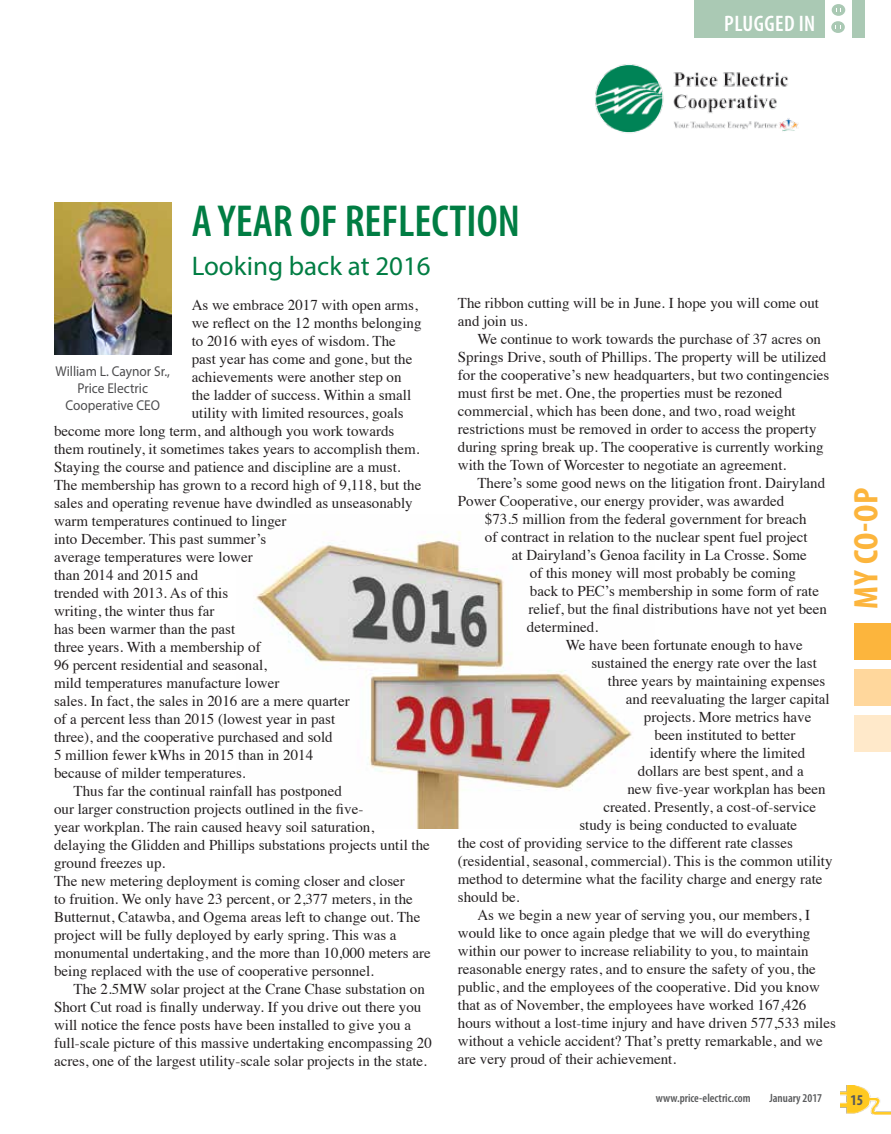
<style>
.page{position:relative;width:891px;height:1134px;background:#fff}
.page>*{position:absolute;margin:0;border:0;box-sizing:border-box;transform-origin:0 0}
.t1{font:600 condensed 45px "Myriad Pro";color:#007d43}
.t2{font:700 condensed 34.2px "Myriad Pro";color:#fcb53d;scale:1.05 1}
.t3{font:27px "Myriad Pro";color:#007d43}
.t4{font:600 condensed 22.5px "Myriad Pro";letter-spacing:.02em;color:#fff}
.t5{font:15px/18px "Times";color:#231f20}
.t6{font:700 condensed 15px "Myriad Pro";color:#58595b}
.t7{font:14.25px/17.1px "Myriad Pro";color:#4d4d4f;text-align:center;scale:.94 1}
.t8{font:600 condensed 12px "Myriad Pro";color:#58595b}
</style>
<div class="page">
<img style="left:255px;top:531px;width:378px;height:298px">
<img style="left:840px;top:1085px;width:51px;height:30px">
<div style="left:694px;top:0;width:170px;height:37px;background:#aac9b4"></div>
<div style="left:825px;top:0;width:27px;height:38px;background:#fff"></div>
<div style="left:832px;top:4px;width:13px;height:12px;background:#aac9b4;border-radius:50%"></div>
<div style="left:831px;top:21px;width:14px;height:12px;background:#aac9b4;border-radius:50%"></div>
<div style="left:855px;top:623px;width:36px;height:37px;background:#fcb53d"></div>
<div style="left:855px;top:669px;width:36px;height:37px;background:#ffd79c"></div>
<div style="left:855px;top:715px;width:36px;height:37px;background:#ffe9ca"></div>
<img style="left:595px;top:64px;width:204px;height:69px">
<img style="left:54px;top:202px;width:117px;height:152px">
<h3 class="t4" style="left:724px;top:9px;width:93px">PLUGGED IN</h3>
<h1 class="t1" style="left:192px;top:193px;width:330px">A YEAR OF REFLECTION</h1>
<h3 class="t3" style="left:192px;top:249px;width:241px">Looking back at 2016</h3>
<p class="t5" style="left:192px;top:294px;width:228px">As we embrace 2017 with open arms,</p>
<p class="t5" style="left:192px;top:312px;width:231px">we reflect on the 12 months belonging</p>
<p class="t5" style="left:192px;top:330px;width:206px">to 2016 with eyes of wisdom. The</p>
<p class="t5" style="left:192px;top:348px;width:222px">past year has come and gone, but the</p>
<p class="t5" style="left:192px;top:366px;width:211px">achievements were another step on</p>
<p class="t5" style="left:192px;top:384px;width:221px">the ladder of success. Within a small</p>
<p class="t5" style="left:192px;top:402px;width:214px">utility with limited resources, goals</p>
<p class="t5" style="left:54px;top:420px;width:342px">become more long term, and although you work towards</p>
<p class="t5" style="left:54px;top:438px;width:367px">them routinely, it sometimes takes years to accomplish them.</p>
<p class="t5" style="left:54px;top:456px;width:348px">Staying the course and patience and discipline are a must.</p>
<p class="t5" style="left:54px;top:474px;width:369px">The membership has grown to a record high of 9,118, but the</p>
<p class="t5" style="left:54px;top:492px;width:360px">sales and operating revenue have dwindled as unseasonably</p>
<p class="t5" style="left:54px;top:510px;width:234px">warm temperatures continued to linger</p>
<p class="t5" style="left:54px;top:528px;width:214px">into December. This past summer’s</p>
<p class="t5" style="left:54px;top:546px;width:200px">average temperatures were lower</p>
<p class="t5" style="left:54px;top:564px;width:146px">than 2014 and 2015 and</p>
<p class="t5" style="left:54px;top:582px;width:176px">trended with 2013. As of this</p>
<p class="t5" style="left:54px;top:600px;width:162px">writing, the winter thus far</p>
<p class="t5" style="left:54px;top:618px;width:183px">has been warmer than the past</p>
<p class="t5" style="left:54px;top:636px;width:208px">three years. With a membership of</p>
<p class="t5" style="left:54px;top:654px;width:214px">96 percent residential and seasonal,</p>
<p class="t5" style="left:54px;top:672px;width:227px">mild temperatures manufacture lower</p>
<p class="t5" style="left:54px;top:690px;width:297px">sales. In fact, the sales in 2016 are a mere quarter</p>
<p class="t5" style="left:54px;top:708px;width:283px">of a percent less than 2015 (lowest year in past</p>
<p class="t5" style="left:54px;top:726px;width:280px">three), and the cooperative purchased and sold</p>
<p class="t5" style="left:54px;top:744px;width:261px">5 million fewer kWhs in 2015 than in 2014</p>
<p class="t5" style="left:54px;top:762px;width:193px">because of milder temperatures.</p>
<p class="t5" style="left:74px;top:780px;width:270px">Thus far the continual rainfall has postponed</p>
<p class="t5" style="left:54px;top:798px;width:311px">our larger construction projects outlined in the five-</p>
<p class="t5" style="left:54px;top:816px;width:322px">year workplan. The rain caused heavy soil saturation,</p>
<p class="t5" style="left:54px;top:834px;width:377px">delaying the Glidden and Phillips substations projects until the</p>
<p class="t5" style="left:54px;top:852px;width:113px">ground freezes up.</p>
<p class="t5" style="left:54px;top:870px;width:352px">The new metering deployment is coming closer and closer</p>
<p class="t5" style="left:54px;top:888px;width:360px">to fruition. We only have 23 percent, or 2,377 meters, in the</p>
<p class="t5" style="left:54px;top:906px;width:368px">Butternut, Catawba, and Ogema areas left to change out. The</p>
<p class="t5" style="left:54px;top:924px;width:344px">project will be fully deployed by early spring. This was a</p>
<p class="t5" style="left:54px;top:942px;width:378px">monumental undertaking, and the more than 10,000 meters are</p>
<p class="t5" style="left:54px;top:960px;width:321px">being replaced with the use of cooperative personnel.</p>
<p class="t5" style="left:74px;top:978px;width:353px">The 2.5MW solar project at the Crane Chase substation on</p>
<p class="t5" style="left:54px;top:996px;width:369px">Short Cut road is finally underway. If you drive out there you</p>
<p class="t5" style="left:54px;top:1014px;width:359px">will notice the fence posts have been installed to give you a</p>
<p class="t5" style="left:54px;top:1032px;width:379px">full-scale picture of this massive undertaking encompassing 20</p>
<p class="t5" style="left:54px;top:1050px;width:374px">acres, one of the largest utility-scale solar projects in the state.</p>
<p class="t5" style="left:458px;top:293px;width:363px">The ribbon cutting will be in June. I hope you will come out and join us.</p>
<p class="t5" style="left:458px;top:329px;width:373px;text-indent:20px">We continue to work towards the purchase of 37 acres on Springs Drive, south of Phillips. The property will be utilized for the cooperative’s new headquarters, but two contingencies must first be met. One, the properties must be rezoned commercial, which has been done, and two, road weight restrictions must be removed in order to access the property during spring break up. The cooperative is currently working with the Town of Worcester to negotiate an agreement.</p>
<p class="t5" style="left:458px;top:473px;width:369px;text-indent:20px">There’s some good news on the litigation front. Dairyland<br>Power Cooperative, our energy provider, was awarded</p>
<p class="t5" style="left:485px;top:509px;width:323px">$73.5 million from the federal government for breach</p>
<p class="t5" style="left:485px;top:527px;width:324px">of contract in relation to the nuclear spent fuel project</p>
<p class="t5" style="left:512px;top:545px;width:296px">at Dairyland’s Genoa facility in La Crosse. Some</p>
<p class="t5" style="left:530px;top:563px;width:268px">of this money will most probably be coming</p>
<p class="t5" style="left:530px;top:581px;width:291px">back to PEC’s membership in some form of rate</p>
<p class="t5" style="left:528px;top:599px;width:300px">relief, but the final distributions have not yet been</p>
<p class="t5" style="left:527px;top:617px;width:73px">determined.</p>
<p class="t5" style="left:566px;top:635px;width:239px">We have been fortunate enough to have</p>
<p class="t5" style="left:591px;top:653px;width:227px">sustained the energy rate over the last</p>
<p class="t5" style="left:608px;top:671px;width:219px">three years by maintaining expenses</p>
<p class="t5" style="left:626px;top:689px;width:205px">and reevaluating the larger capital</p>
<p class="t5" style="left:644px;top:707px;width:169px">projects. More metrics have</p>
<p class="t5" style="left:654px;top:725px;width:143px">been instituted to better</p>
<p class="t5" style="left:650px;top:743px;width:157px">identify where the limited</p>
<p class="t5" style="left:638px;top:761px;width:167px">dollars are best spent, and a</p>
<p class="t5" style="left:627px;top:779px;width:200px">new five-year workplan has been</p>
<p class="t5" style="left:603px;top:797px;width:214px">created. Presently, a cost-of-service</p>
<p class="t5" style="left:579px;top:815px;width:219px">study is being conducted to evaluate</p>
<p class="t5" style="left:458px;top:833px;width:337px">the cost of providing service to the different rate classes</p>
<p class="t5" style="left:458px;top:851px;width:376px">(residential, seasonal, commercial). This is the common utility</p>
<p class="t5" style="left:458px;top:869px;width:366px">method to determine what the facility charge and energy rate</p>
<p class="t5" style="left:458px;top:887px;width:63px">should be.</p>
<p class="t5" style="left:477px;top:905px;width:334px">As we begin a new year of serving you, our members, I</p>
<p class="t5" style="left:458px;top:923px;width:354px">would like to once again pledge that we will do everything</p>
<p class="t5" style="left:458px;top:941px;width:352px">within our power to increase reliability to you, to maintain</p>
<p class="t5" style="left:458px;top:959px;width:359px">reasonable energy rates, and to ensure the safety of you, the</p>
<p class="t5" style="left:458px;top:977px;width:364px">public, and the employees of the cooperative. Did you know</p>
<p class="t5" style="left:458px;top:995px;width:350px">that as of November, the employees have worked 167,426</p>
<p class="t5" style="left:458px;top:1013px;width:380px">hours without a lost-time injury and have driven 577,533 miles</p>
<p class="t5" style="left:458px;top:1031px;width:367px">without a vehicle accident? That’s pretty remarkable, and we</p>
<p class="t5" style="left:458px;top:1049px;width:220px">are very proud of their achievement.</p>
<p class="t7" style="left:56px;top:362px;width:123px">William L. Caynor Sr.,<br>Price Electric<br>Cooperative CEO</p>
<h2 class="t2" style="left:845px;top:609px;width:117px;rotate:-90deg">MY CO-OP</h2>
<p class="t8" style="left:656px;top:1091px;width:96px">www.price-electric.com</p>
<p class="t8" style="left:770px;top:1091px;width:54px">January 2017</p>
<p class="t6" style="left:850px;top:1090px;width:14px">15</p>
</div>
